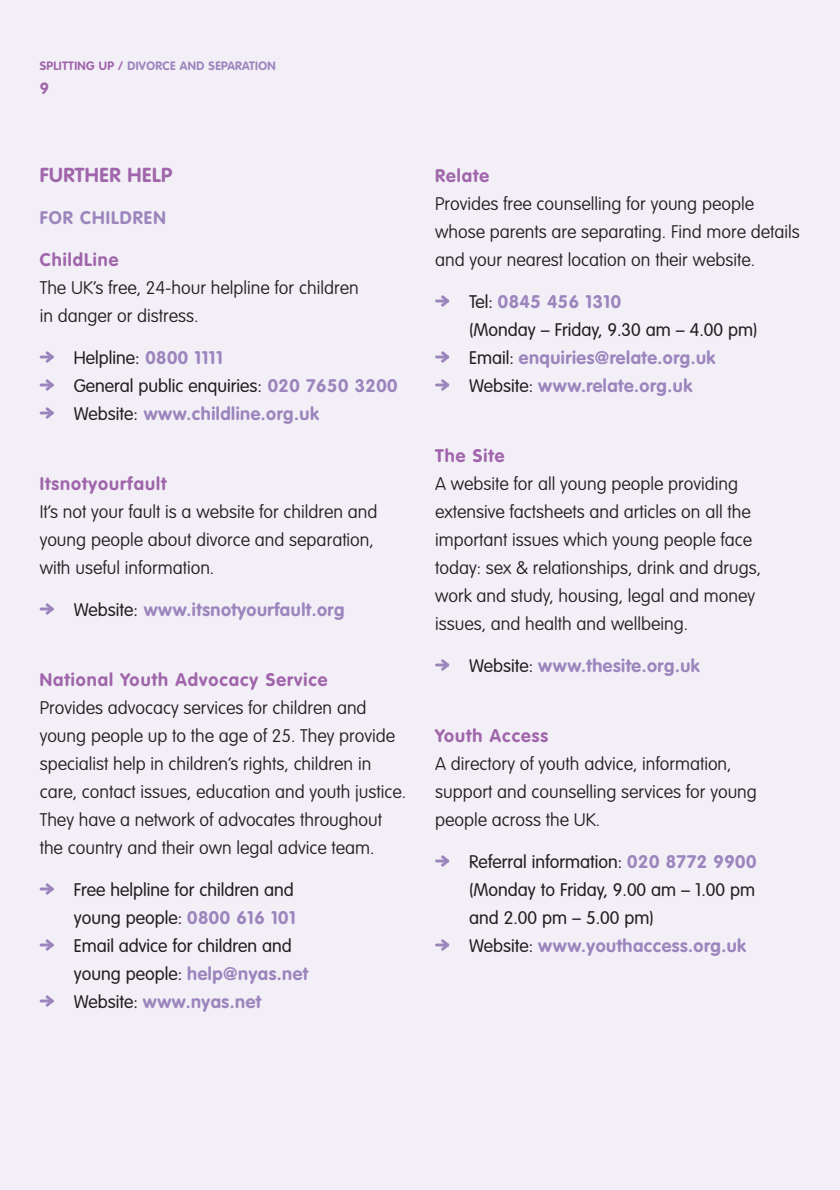
<style>
.page{position:relative;width:840px;height:1190px;background:#f2eff7}
.page>*{position:absolute;margin:0;border:0;box-sizing:border-box;transform-origin:0 0}
.t1{font:700 20px "VAG Rounded";letter-spacing:.03em;color:#a065aa}
.t2{font:100 18px/28px "VAG Rounded";color:#231f20}
.t3{font:300 18px/28px "VAG Rounded";color:#231f20}
.t4{font:700 18px/28px "VAG Rounded";letter-spacing:.03em;color:#9c85bd}
.t5{font:700 18px "VAG Rounded";letter-spacing:.055em;color:#a065aa}
.t6{font:700 18px "VAG Rounded";letter-spacing:.055em;color:#9c85bd}
.t7{font:700 16px "VAG Rounded";color:#a065aa}
.t8{font:700 12px "VAG Rounded";letter-spacing:.03em;color:#9c85bd}
.s1{color:#a065aa}
.s2{font-weight:700;color:#9c85bd}
.s3{font-weight:300;color:#231f20}
</style>
<div class="page">
<svg style="left:40px;top:351px;width:14px;height:12px"></svg>
<svg style="left:40px;top:379px;width:14px;height:12px"></svg>
<svg style="left:40px;top:407px;width:14px;height:12px"></svg>
<svg style="left:40px;top:603px;width:14px;height:12px"></svg>
<svg style="left:40px;top:883px;width:14px;height:12px"></svg>
<svg style="left:40px;top:939px;width:14px;height:12px"></svg>
<svg style="left:40px;top:995px;width:14px;height:12px"></svg>
<svg style="left:435px;top:295px;width:14px;height:12px"></svg>
<svg style="left:435px;top:351px;width:14px;height:12px"></svg>
<svg style="left:435px;top:379px;width:14px;height:12px"></svg>
<svg style="left:435px;top:659px;width:14px;height:12px"></svg>
<svg style="left:435px;top:855px;width:14px;height:12px"></svg>
<svg style="left:435px;top:939px;width:14px;height:12px"></svg>
<p class="t8" style="left:40px;top:61px;width:237px"><span class="s1">SPLITTING UP /</span> DIVORCE AND SEPARATION</p>
<p class="t7" style="left:40px;top:82px;width:11px">9</p>
<p class="t1" style="left:40px;top:167px;width:134px">FURTHER HELP</p>
<p class="t6" style="left:40px;top:210px;width:127px">FOR CHILDREN</p>
<p class="t5" style="left:40px;top:252px;width:80px">ChildLine</p>
<p class="t2" style="left:40px;top:275px;width:321px">The UK’s free, 24-hour helpline for children in danger or distress.</p>
<p class="t3" style="left:74px;top:345px;width:325px">Helpline: <span class="s2">0800 1111<br></span>General public enquiries: <span class="s2">020 7650 3200<br></span>Website: <span class="s2">www.childline.org.uk</span></p>
<p class="t5" style="left:40px;top:476px;width:128px">Itsnotyourfault</p>
<p class="t2" style="left:40px;top:499px;width:339px">It’s not your fault is a website for children and young people about divorce and separation, with useful information.</p>
<p class="t4" style="left:74px;top:597px;width:272px"><span class="s3">Website:</span> www.itsnotyourfault.org</p>
<p class="t5" style="left:40px;top:672px;width:289px">National Youth Advocacy Service</p>
<p class="t2" style="left:40px;top:695px;width:368px">Provides advocacy services for children and young people up to the age of 25. They provide specialist help in children’s rights, children in care, contact issues, education and youth justice.<br>They have a network of advocates throughout the country and their own legal advice team.</p>
<p class="t3" style="left:74px;top:877px;width:236px">Free helpline for children and young people: <span class="s2">0800 616 101<br></span>Email advice for children and young people: <span class="s2">help@nyas.net<br></span>Website: <span class="s2">www.nyas.net</span></p>
<p class="t5" style="left:435px;top:168px;width:56px">Relate</p>
<p class="t2" style="left:435px;top:191px;width:366px">Provides free counselling for young people whose parents are separating. Find more details and your nearest location on their website.</p>
<p class="t4" style="left:469px;top:289px;width:290px"><span class="s3">Tel:</span> 0845 456 1310<br><span class="s3">(Monday – Friday, 9.30 am – 4.00 pm)<br>Email:</span> enquiries@relate.org.uk<br><span class="s3">Website:</span> www.relate.org.uk</p>
<p class="t5" style="left:435px;top:448px;width:71px">The Site</p>
<p class="t2" style="left:435px;top:471px;width:327px">A website for all young people providing extensive factsheets and articles on all the important issues which young people face today: sex &amp; relationships, drink and drugs, work and study, housing, legal and money issues, and health and wellbeing.</p>
<p class="t4" style="left:469px;top:653px;width:232px"><span class="s3">Website:</span> www.thesite.org.uk</p>
<p class="t5" style="left:435px;top:728px;width:114px">Youth Access</p>
<p class="t2" style="left:435px;top:751px;width:323px">A directory of youth advice, information, support and counselling services for young people across the UK.</p>
<p class="t3" style="left:469px;top:849px;width:289px">Referral information: <span class="s2">020 8772 9900 </span>(Monday to Friday, 9.00 am – 1.00 pm and 2.00 pm – 5.00 pm)<br>Website: <span class="s2">www.youthaccess.org.uk</span></p>
</div>
